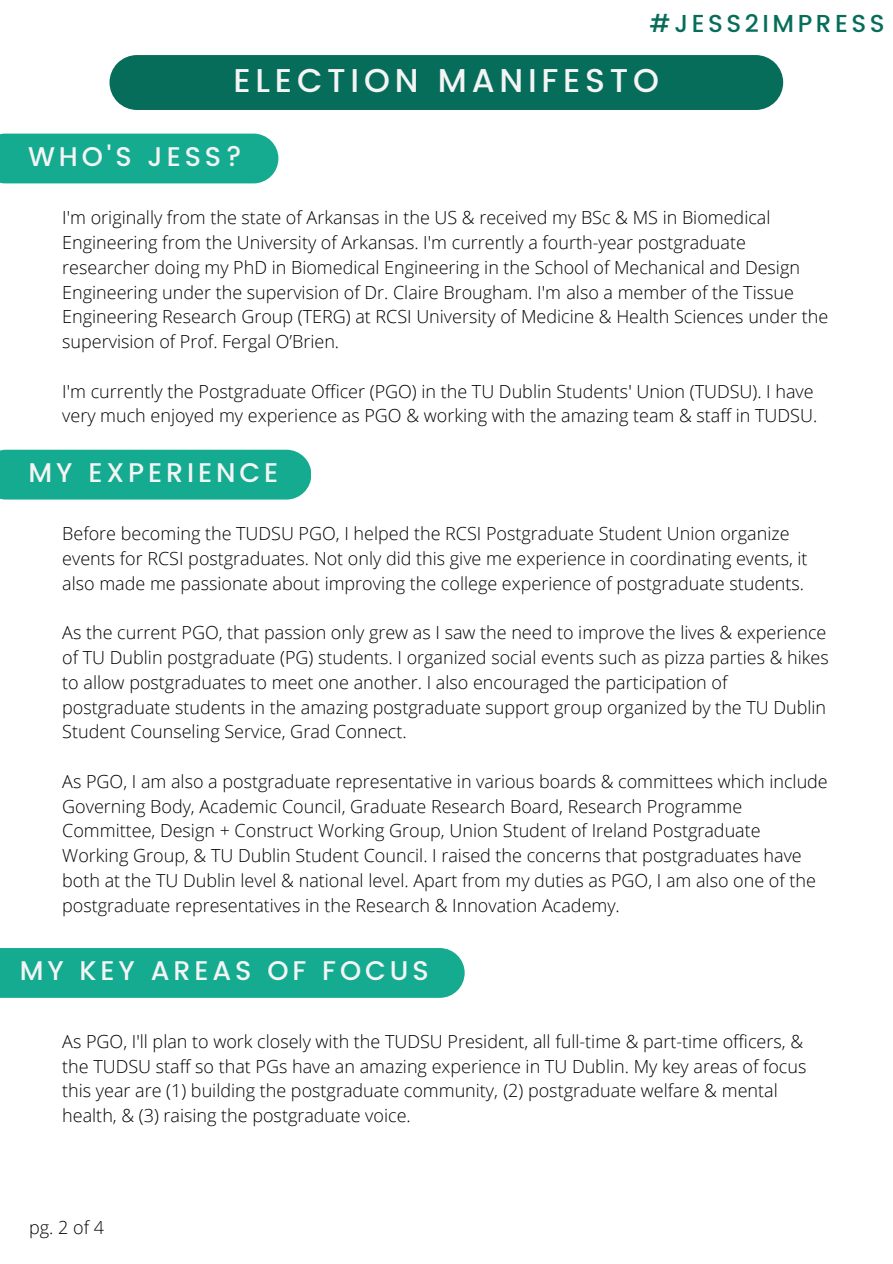
<style>
.page{position:relative;width:893px;height:1264px;background:#fff}
.page>*{position:absolute;margin:0;border:0;box-sizing:border-box;transform-origin:0 0}
.t1{font:500 33px "Poppins";letter-spacing:.145em;color:#f4f4f4}
.t2{font:500 27px "Poppins";letter-spacing:.145em;color:#f4f4f4}
.t3{font:500 24.45px "Poppins";letter-spacing:.145em;color:#076d5b}
.t4{font:300 18px/24.8px "Open Sans";color:#000}
</style>
<div class="page">
<div style="left:0;top:134px;width:278px;height:49px;background:#14ab90"></div>
<div style="left:0;top:450px;width:310px;height:49px;background:#14ab90"></div>
<div style="left:109px;top:55px;width:674px;height:55px;background:#076d5b"></div>
<div style="left:0;top:948px;width:464px;height:49px;background:#14ab90"></div>
<h3 class="t3" style="left:649px;top:9px;width:236px">#JESS2IMPRESS</h3>
<h1 class="t1" style="left:233px;top:62px;width:427px">ELECTION MANIFESTO</h1>
<h2 class="t2" style="left:28px;top:141px;width:216px">WHO'S JESS?</h2>
<p class="t4" style="left:62px;top:205px;width:767px">I'm originally from the state of Arkansas in the US &amp; received my BSc &amp; MS in Biomedical Engineering from the University of Arkansas. I'm currently a fourth-year postgraduate researcher doing my PhD in Biomedical Engineering in the School of Mechanical and Design Engineering under the supervision of Dr. Claire Brougham. I'm also a member of the Tissue Engineering Research Group (TERG) at RCSI University of Medicine &amp; Health Sciences under the supervision of Prof. Fergal O’Brien.</p>
<p class="t4" style="left:62px;top:378px;width:756px">I'm currently the Postgraduate Officer (PGO) in the TU Dublin Students' Union (TUDSU). I have very much enjoyed my experience as PGO &amp; working with the amazing team &amp; staff in TUDSU.</p>
<h2 class="t2" style="left:29px;top:457px;width:251px">MY EXPERIENCE</h2>
<p class="t4" style="left:62px;top:521px;width:746px">Before becoming the TUDSU PGO, I helped the RCSI Postgraduate Student Union organize events for RCSI postgraduates. Not only did this give me experience in coordinating events, it also made me passionate about improving the college experience of postgraduate students.</p>
<p class="t4" style="left:62px;top:620px;width:768px">As the current PGO, that passion only grew as I saw the need to improve the lives &amp; experience of TU Dublin postgraduate (PG) students. I organized social events such as pizza parties &amp; hikes to allow postgraduates to meet one another. I also encouraged the participation of postgraduate students in the amazing postgraduate support group organized by the TU Dublin Student Counseling Service, Grad Connect.</p>
<p class="t4" style="left:62px;top:768px;width:767px">As PGO, I am also a postgraduate representative in various boards &amp; committees which include Governing Body, Academic Council, Graduate Research Board, Research Programme Committee, Design + Construct Working Group, Union Student of Ireland Postgraduate Working Group, &amp; TU Dublin Student Council. I raised the concerns that postgraduates have both at the TU Dublin level &amp; national level. Apart from my duties as PGO, I am also one of the postgraduate representatives in the Research &amp; Innovation Academy.</p>
<h2 class="t2" style="left:20px;top:955px;width:410px">MY KEY AREAS OF FOCUS</h2>
<p class="t4" style="left:62px;top:1028px;width:745px">As PGO, I'll plan to work closely with the TUDSU President, all full-time &amp; part-time officers, &amp; the TUDSU staff so that PGs have an amazing experience in TU Dublin. My key areas of focus this year are (1) building the postgraduate community, (2) postgraduate welfare &amp; mental health, &amp; (3) raising the postgraduate voice.</p>
<p class="t4" style="left:29px;top:1214px;width:76px">pg. 2 of 4</p>
</div>
